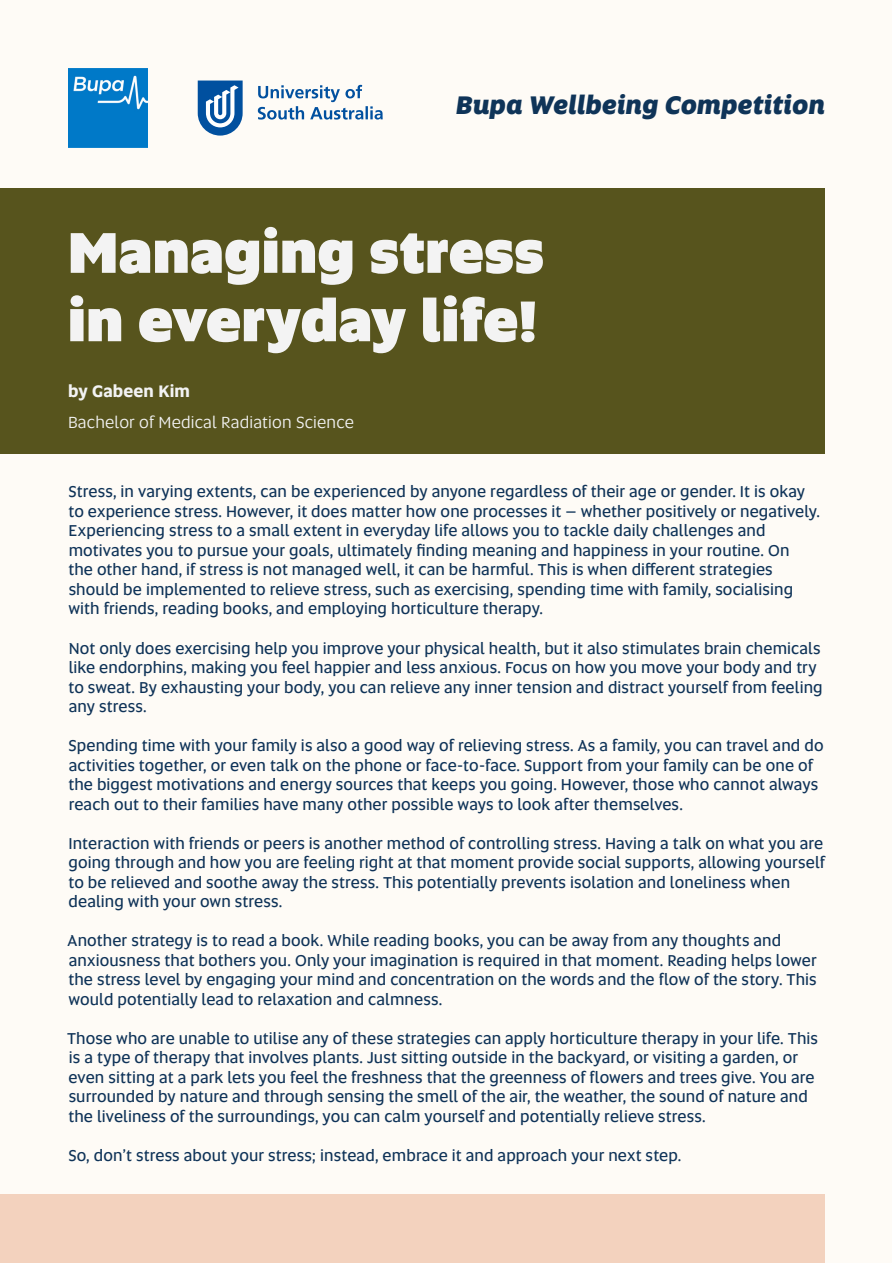
<style>
.page{position:relative;width:893px;height:1263px;background:#fff}
.page>*{position:absolute;margin:0;border:0;box-sizing:border-box;transform-origin:0 0}
.t1{font:800 57px/68.4px "Altis Uni SA";letter-spacing:.01em;color:#f3f3f3}
.t2{font:italic 800 25.5px "Altis Uni SA";letter-spacing:.01em;color:#0f3458}
.t3{font:16.8px "Altis Uni SA";letter-spacing:.01em;color:#f3f3f3}
.t4{font:700 16.8px "Altis Uni SA";letter-spacing:.01em;color:#f3f3f3}
.P1{font:16.2px/19.5px "Altis Uni SA";letter-spacing:.005em;color:#0f3358}
</style>
<div class="page">
<div style="left:1px;top:1px;width:891px;height:1262px;background:#fefbf6"></div>
<img style="left:68px;top:68px;width:79px;height:79px">
<svg style="left:258px;top:85px;width:125px;height:35px"></svg>
<svg style="left:198px;top:81px;width:45px;height:55px"></svg>
<div style="left:0;top:188px;width:825px;height:265px;background:#57541d"></div>
<div style="left:0;top:1195px;width:825px;height:68px;background:#f3d2be"></div>
<p class="t2" style="left:456px;top:86px;width:370px">Bupa Wellbeing Competition</p>
<p class="t1" style="left:68px;top:215px;width:477px">Managing stress in everyday life!</p>
<p class="t4" style="left:68px;top:378px;width:123px">by Gabeen Kim</p>
<p class="t3" style="left:68px;top:410px;width:288px">Bachelor of Medical Radiation Science</p>
<p class="P1" style="left:68px;top:481px;width:753px">Stress, in varying extents, can be experienced by anyone regardless of their age or gender. It is okay to experience stress. However, it does matter how one processes it – whether positively or negatively.<br>Experiencing stress to a small extent in everyday life allows you to tackle daily challenges and motivates you to pursue your goals, ultimately finding meaning and happiness in your routine. On<br>the other hand, if stress is not managed well, it can be harmful. This is when different strategies should be implemented to relieve stress, such as exercising, spending time with family, socialising with friends, reading books, and employing horticulture therapy.</p>
<p class="P1" style="left:68px;top:637px;width:756px">Not only does exercising help you improve your physical health, but it also stimulates brain chemicals like endorphins, making you feel happier and less anxious. Focus on how you move your body and try to sweat. By exhausting your body, you can relieve any inner tension and distract yourself from feeling any stress.</p>
<p class="P1" style="left:68px;top:735px;width:757px">Spending time with your family is also a good way of relieving stress. As a family, you can travel and do activities together, or even talk on the phone or face-to-face. Support from your family can be one of the biggest motivations and energy sources that keeps you going. However, those who cannot always reach out to their families have many other possible ways to look after themselves.</p>
<p class="P1" style="left:68px;top:833px;width:758px">Interaction with friends or peers is another method of controlling stress. Having a talk on what you are going through and how you are feeling right at that moment provide social supports, allowing yourself to be relieved and soothe away the stress. This potentially prevents isolation and loneliness when dealing with your own stress.</p>
<p class="P1" style="left:68px;top:930px;width:751px">Another strategy is to read a book. While reading books, you can be away from any thoughts and anxiousness that bothers you. Only your imagination is required in that moment. Reading helps lower the stress level by engaging your mind and concentration on the words and the flow of the story. This would potentially lead to relaxation and calmness.</p>
<p class="P1" style="left:67px;top:1028px;width:752px">Those who are unable to utilise any of these strategies can apply horticulture therapy in your life. This is a type of therapy that involves plants. Just sitting outside in the backyard, or visiting a garden, or even sitting at a park lets you feel the freshness that the greenness of flowers and trees give. You are surrounded by nature and through sensing the smell of the air, the weather, the sound of nature and the liveliness of the surroundings, you can calm yourself and potentially relieve stress.</p>
<p class="P1" style="left:68px;top:1145px;width:614px">So, don’t stress about your stress; instead, embrace it and approach your next step.</p>
</div>
